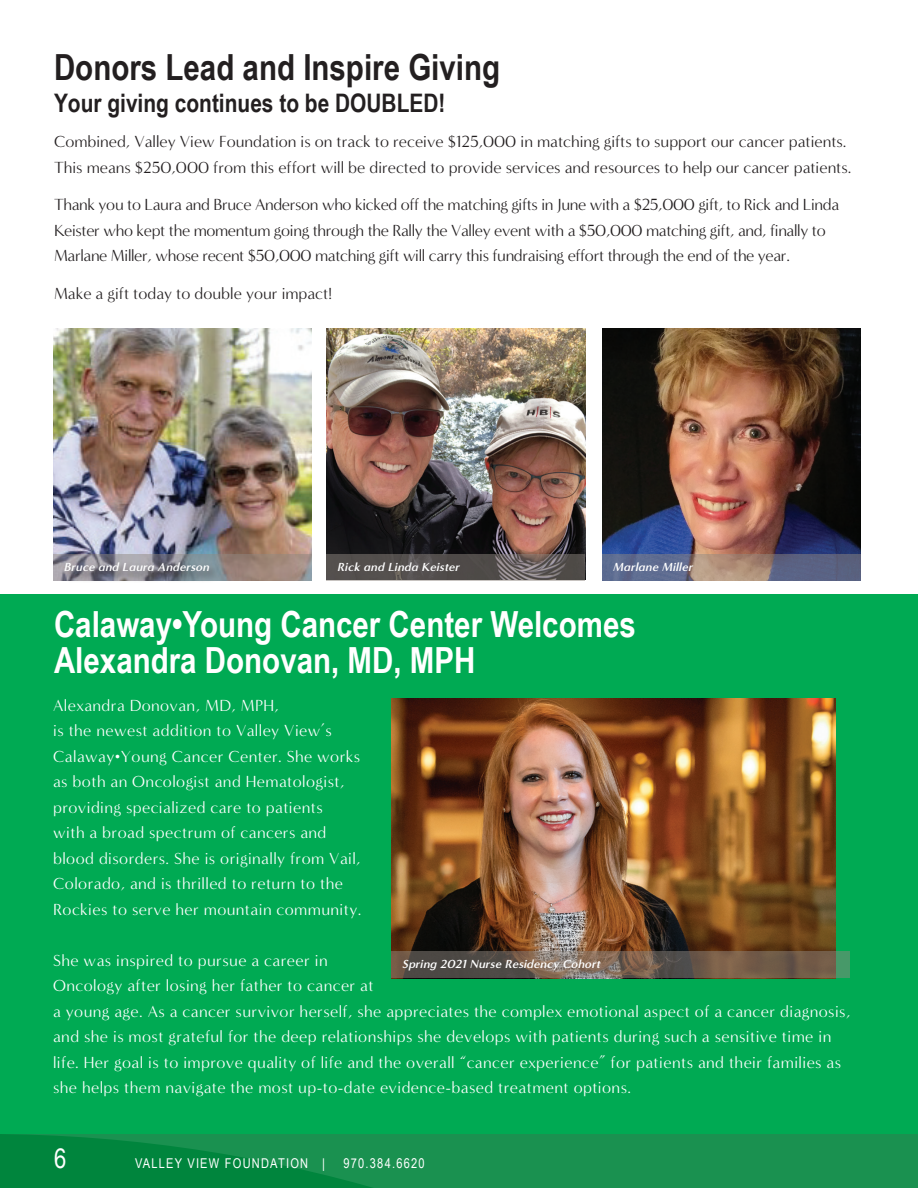
<style>
.page{position:relative;width:918px;height:1188px;background:#fff}
.page>*{position:absolute;margin:0;border:0;box-sizing:border-box;transform-origin:0 0}
.t1{font:700 36px/36px "Arial Narrow";color:#fff}
.t2{font:700 36px "Arial Narrow";color:#231f20}
.t3{font:27px "Arial Narrow";color:#fff}
.t4{font:700 25.5px "Arial Narrow";color:#231f20}
.t5{font:16.5px/25.5px "Minerva Modern";letter-spacing:.025em;color:#fff}
.t6{font:16.5px/25.5px "Minerva Modern";letter-spacing:-.02em;color:#231f20}
.t7{font:16.5px/25.5px "Minerva Modern";color:#231f20}
.t8{font:13.5px "Arial Narrow";letter-spacing:.09em;color:#fff}
.t9{font:italic 700 12px "Minerva Modern";color:#fff}
</style>
<div class="page">
<div style="left:0;top:1134px;width:918px;height:54px;background:#1a9150"></div>
<img style="left:53px;top:328px;width:259px;height:226px">
<svg style="left:53px;top:554px;width:259px;height:27px;background:#968986"></svg>
<div style="left:62px;top:560px;width:159px;height:24px;background:#231f20;opacity:.75"></div>
<img style="left:326px;top:328px;width:259px;height:226px">
<svg style="left:326px;top:554px;width:259px;height:27px;background:#5e5957"></svg>
<img style="left:602px;top:328px;width:259px;height:226px">
<svg style="left:602px;top:554px;width:259px;height:27px;background:#767384"></svg>
<div style="left:0;top:594px;width:918px;height:540px;background:#00aa53"></div>
<img style="left:392px;top:698px;width:443px;height:254px">
<svg style="left:392px;top:952px;width:458px;height:26px;background:#6b5d4f"></svg>
<svg style="left:0;top:1134px;width:373px;height:54px"></svg>
<h1 class="t2" style="left:54px;top:40px;width:448px">Donors Lead and Inspire Giving</h1>
<h3 class="t4" style="left:54px;top:83px;width:393px">Your giving continues to be DOUBLED!</h3>
<p class="t7" style="left:54px;top:129px;width:799px">Combined, Valley View Foundation is on track to receive $125,000 in matching gifts to support our cancer patients.<br>This means $250,000 from this effort will be directed to provide services and resources to help our cancer patients.</p>
<p class="t6" style="left:54px;top:192px;width:787px">Thank you to Laura and Bruce Anderson who kicked off the matching gifts in June with a $25,000 gift, to Rick and Linda<br>Keister who kept the momentum going through the Rally the Valley event with a $50,000 matching gift, and, finally to<br>Marlane Miller, whose recent $50,000 matching gift will carry this fundraising effort through the end of the year.</p>
<p class="t7" style="left:54px;top:281px;width:280px">Make a gift today to double your impact!</p>
<p class="t9" style="left:64px;top:560px;width:147px">Bruce and Laura Anderson</p>
<p class="t9" style="left:338px;top:560px;width:124px">Rick and Linda Keister</p>
<p class="t9" style="left:613px;top:560px;width:81px">Marlane Miller</p>
<h1 class="t1" style="left:54px;top:605px;width:583px">Calaway•Young Cancer Center Welcomes<br>Alexandra Donovan, MD, MPH</h1>
<p class="t5" style="left:53px;top:693px;width:310px">Alexandra Donovan, MD, MPH,<br>is the newest addition to Valley View’s Calaway•Young Cancer Center. She works as both an Oncologist and Hematologist, providing specialized care to patients<br>with a broad spectrum of cancers and blood disorders. She is originally from Vail, Colorado, and is thrilled to return to the Rockies to serve her mountain community.</p>
<p class="t5" style="left:53px;top:948px;width:799px">She was inspired to pursue a career in<br>Oncology after losing her father to cancer at<br>a young age. As a cancer survivor herself, she appreciates the complex emotional aspect of a cancer diagnosis, and she is most grateful for the deep relationships she develops with patients during such a sensitive time in life. Her goal is to improve quality of life and the overall “cancer experience” for patients and their families as she helps them navigate the most up-to-date evidence-based treatment options.</p>
<p class="t9" style="left:403px;top:957px;width:199px">Spring 2021 Nurse Residency Cohort</p>
<h2 class="t3" style="left:54px;top:1138px;width:14px">6</h2>
<p class="t8" style="left:135px;top:1153px;width:192px">VALLEY VIEW FOUNDATION |</p>
<p class="t8" style="left:344px;top:1153px;width:83px">970.384.6620</p>
</div>
